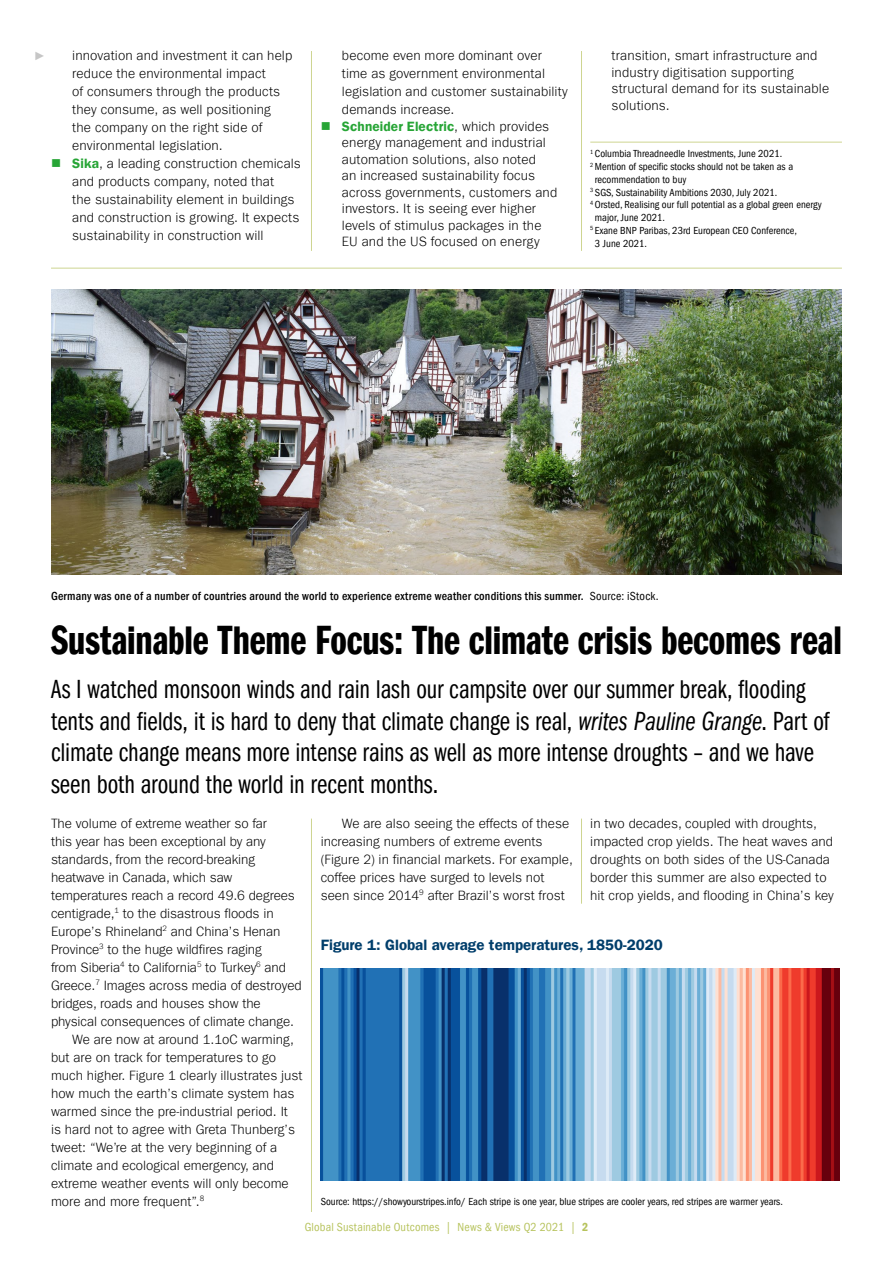
<style>
.page{position:relative;width:893px;height:1263px;background:#fff}
.page>*{position:absolute;margin:0;border:0;box-sizing:border-box;transform-origin:0 0}
.t1{font:42px "ITC Frank Gofor Ameriprise Dm Cm";letter-spacing:-.005em;color:#000}
.t2{font:27px/31.5px "ITC Frank Gofor Ameriprise Bk Cm";letter-spacing:-.005em;color:#000}
.t3{font:15px "ITC Frank Gofor Ameriprise Dm";color:#003e6b}
.t4{font:300 13.5px/18px "ITC Frank Gofor Ameriprise";color:#000}
.t5{font:13.5px "ITC Frank Gofor Ameriprise Dm";letter-spacing:.01em;color:#27a536}
.t6{font:500 condensed 12px "ITC Frank Gofor Ameriprise";letter-spacing:.015em;color:#000}
.t7{font:condensed 12px "ITC Frank Gofor Ameriprise";letter-spacing:.015em;color:#b7c35d}
.t8{font:12px "Arial";color:#c6c6c6}
.t9{font:condensed 10.5px "ITC Frank Gofor Ameriprise";color:#000}
.s1{color:#27a536}
.s2{font-family:"ITC Frank Gofor Ameriprise Dm";font-weight:400;color:#27a536}
.s3{font-family:"ITC Frank Gofor Ameriprise";font-weight:300;color:#000}
.s4{font-weight:400}
.s5{font-family:"ITC Frank Gofor Ameriprise Bk Cm It"}
.s6{font-family:"ITC Frank Gofor Ameriprise Dm Cn";font-stretch:normal}
</style>
<div class="page">
<hr style="left:581px;top:51px;width:1px;height:200px;background:#ced591">
<hr style="left:311px;top:51px;width:1px;height:200px;background:#ced591">
<hr style="left:581px;top:819px;width:1px;height:85px;background:#ced591">
<hr style="left:311px;top:819px;width:1px;height:393px;background:#ced591">
<hr style="left:590px;top:142px;width:252px;height:1px;background:#ced591">
<img style="left:51px;top:289px;width:791px;height:285px">
<hr style="left:51px;top:268px;width:791px;height:1px;background:#ced591">
<img style="left:321px;top:968px;width:518px;height:213px">
<p class="t8" style="left:34px;top:48px;width:13px">►</p>
<p class="t4" style="left:72px;top:47px;width:221px">innovation and investment it can help reduce the environmental impact<br>of consumers through the products they consume, as well positioning the company on the right side of environmental legislation.</p>
<p class="t4" style="left:72px;top:155px;width:230px;text-indent:-21px"><span class="s1">■</span> <span class="s2">Sika</span>, a leading construction chemicals and products company, noted that<br>the sustainability element in buildings and construction is growing. It expects sustainability in construction will</p>
<p class="t4" style="left:342px;top:47px;width:227px">become even more dominant over time as government environmental legislation and customer sustainability demands increase.</p>
<p class="t5" style="left:321px;top:118px;width:230px">■ Schneider Electric<span class="s3">, which provides</span></p>
<p class="t4" style="left:342px;top:135px;width:217px;line-height:16.5px">energy management and industrial automation solutions, also noted<br>an increased sustainability focus across governments, customers and investors. It is seeing ever higher levels of stimulus packages in the EU and the US focused on energy</p>
<p class="t4" style="left:612px;top:48px;width:219px;line-height:16.5px">transition, smart infrastructure and industry digitisation supporting structural demand for its sustainable solutions.</p>
<p class="t9" style="left:590px;top:148px;width:193px"><sup>1</sup> Columbia Threadneedle Investments, June 2021.</p>
<p class="t9" style="left:590px;top:161px;width:204px"><sup>2</sup> Mention of specific stocks should not be taken as a</p>
<p class="t9" style="left:595px;top:173px;width:93px">recommendation to buy</p>
<p class="t9" style="left:590px;top:186px;width:188px"><sup>3</sup> SGS, Sustainability Ambitions 2030, July 2021.</p>
<p class="t9" style="left:590px;top:199px;width:233px"><sup>4</sup> Orsted, Realising our full potential as a global green energy</p>
<p class="t9" style="left:595px;top:212px;width:72px">major, June 2021.</p>
<p class="t9" style="left:590px;top:224px;width:208px"><sup>5</sup> Exane BNP Paribas, 23rd European CEO Conference,</p>
<p class="t9" style="left:595px;top:237px;width:54px">3 June 2021.</p>
<p class="t6" style="left:51px;top:589px;width:609px">Germany was one of a number of countries around the world to experience extreme weather conditions this summer. <span class="s4">Source: iStock.</span></p>
<h1 class="t1" style="left:51px;top:617px;width:792px">Sustainable Theme Focus: The climate crisis becomes real</h1>
<p class="t2" style="left:51px;top:674px;width:780px">As I watched monsoon winds and rain lash our campsite over our summer break, flooding tents and fields, it is hard to deny that climate change is real, <span class="s5">writes Pauline Grange</span>. Part of climate change means more intense rains as well as more intense droughts – and we have seen both around the world in recent months.</p>
<p class="t4" style="left:51px;top:814px;width:218px">The volume of extreme weather so far</p>
<p class="t4" style="left:51px;top:832px;width:216px">this year has been exceptional by any</p>
<p class="t4" style="left:51px;top:850px;width:206px">standards, from the record-breaking</p>
<p class="t4" style="left:51px;top:868px;width:183px">heatwave in Canada, which saw</p>
<p class="t4" style="left:51px;top:886px;width:245px">temperatures reach a record 49.6 degrees</p>
<p class="t4" style="left:51px;top:904px;width:224px">centigrade,<sup>1</sup> to the disastrous floods in</p>
<p class="t4" style="left:51px;top:922px;width:231px">Europe’s Rhineland<sup>2</sup> and China’s Henan</p>
<p class="t4" style="left:51px;top:940px;width:212px">Province<sup>3</sup> to the huge wildfires raging</p>
<p class="t4" style="left:51px;top:958px;width:237px">from Siberia<sup>4</sup> to California<sup>5</sup> to Turkey<sup>6</sup> and</p>
<p class="t4" style="left:51px;top:976px;width:252px">Greece.<sup>7</sup> Images across media of destroyed</p>
<p class="t4" style="left:51px;top:994px;width:211px">bridges, roads and houses show the</p>
<p class="t4" style="left:51px;top:1012px;width:245px">physical consequences of climate change.</p>
<p class="t4" style="left:72px;top:1030px;width:223px">We are now at around 1.1oC warming,</p>
<p class="t4" style="left:51px;top:1048px;width:227px">but are on track for temperatures to go</p>
<p class="t4" style="left:51px;top:1066px;width:253px">much higher. Figure 1 clearly illustrates just</p>
<p class="t4" style="left:51px;top:1084px;width:245px">how much the earth’s climate system has</p>
<p class="t4" style="left:51px;top:1102px;width:238px">warmed since the pre-industrial period. It</p>
<p class="t4" style="left:51px;top:1120px;width:246px">is hard not to agree with Greta Thunberg’s</p>
<p class="t4" style="left:51px;top:1138px;width:228px">tweet: “We’re at the very beginning of a</p>
<p class="t4" style="left:51px;top:1156px;width:225px">climate and ecological emergency, and</p>
<p class="t4" style="left:51px;top:1174px;width:239px">extreme weather events will only become</p>
<p class="t4" style="left:51px;top:1192px;width:155px">more and more frequent”.<sup>8</sup></p>
<p class="t4" style="left:321px;top:814px;width:254px;text-indent:21px">We are also seeing the effects of these increasing numbers of extreme events (Figure 2) in financial markets. For example, coffee prices have surged to levels not seen since 2014<sup>9</sup> after Brazil’s worst frost</p>
<p class="t4" style="left:590px;top:814px;width:245px">in two decades, coupled with droughts, impacted crop yields. The heat waves and droughts on both sides of the US-Canada border this summer are also expected to hit crop yields, and flooding in China’s key</p>
<p class="t3" style="left:321px;top:936px;width:344px">Figure 1: Global average temperatures, 1850-2020</p>
<p class="t9" style="left:321px;top:1195px;width:464px">Source: https://showyourstripes.info/ Each stripe is one year, blue stripes are cooler years, red stripes are warmer years.</p>
<p class="t7" style="left:305px;top:1220px;width:285px">Global Sustainable Outcomes | News &amp; Views Q2 2021 | <span class="s6">2</span></p>
</div>
